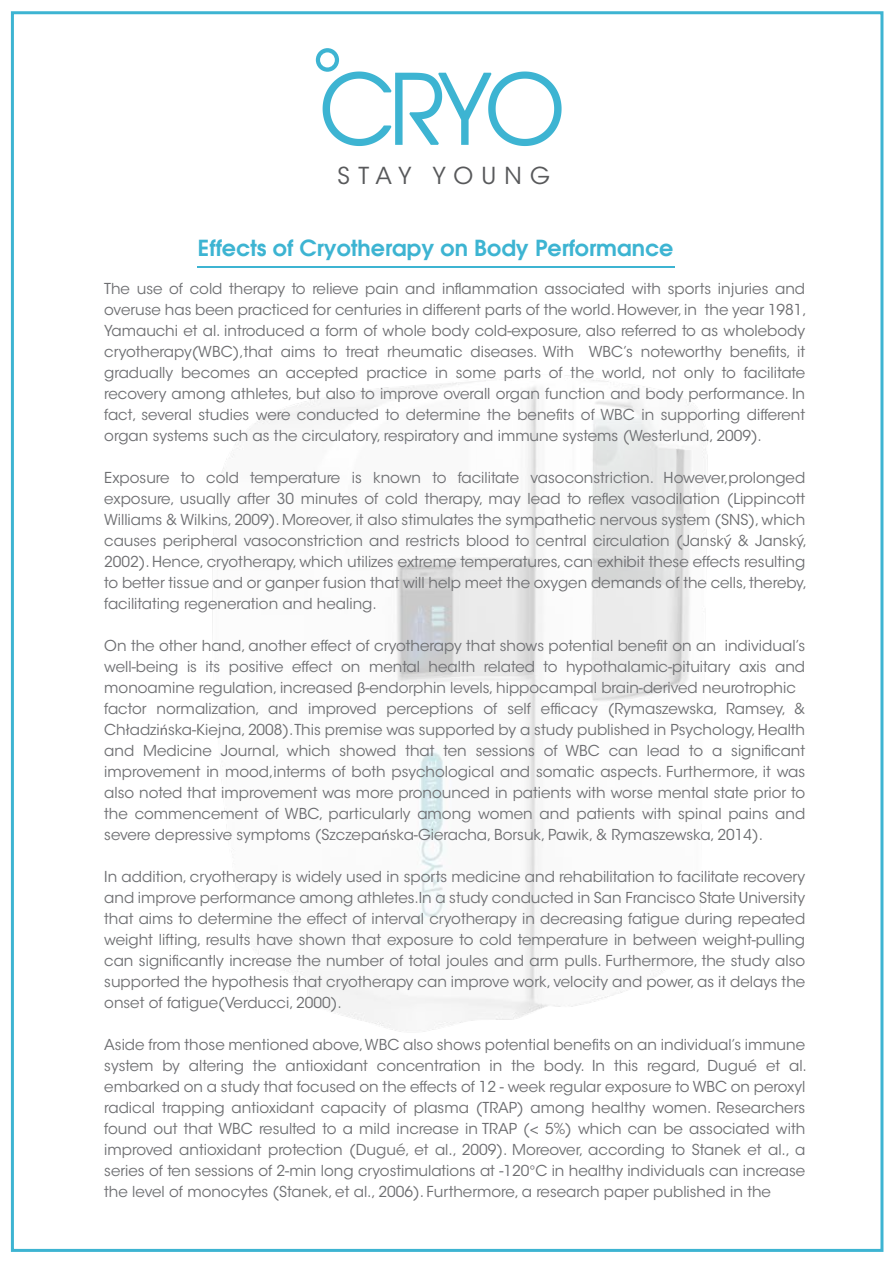
<style>
.page{position:relative;width:893px;height:1263px;background:#fff}
.page>*{position:absolute;margin:0;border:0;box-sizing:border-box;transform-origin:0 0}
.t1{font:23.25px "ITC Avant Garde Std";letter-spacing:.355em;color:#58595b}
.t2{font:600 22.2px "Avant Garde";color:#3db4d2}
.t3{font:15px/21px "ITC Avant Garde Std";color:#6d6e71;text-align:justify}
.s1{font-family:"Myriad Pro"}
</style>
<div class="page">
<svg style="left:316px;top:48px;width:246px;height:98px"></svg>
<img style="left:10px;top:329px;width:874px;height:760px">
<hr style="left:197px;top:266px;width:477px;height:1px;background:#3db4d2">
<h1 class="t1" style="left:338px;top:161px;width:214px">STAY YOUNG</h1>
<h2 class="t2" style="left:198px;top:233px;width:477px">Effects of Cryotherapy on Body Performance</h2>
<p class="t3" style="left:104px;top:279px;width:704px">The use of cold therapy to relieve pain and inflammation associated with sports injuries and overuse has been practiced for centuries in different parts of the world. However, in the year 1981, Yamauchi et al. introduced a form of whole body cold-exposure, also referred to as wholebody cryotherapy(WBC),that aims to treat rheumatic diseases. With WBC’s noteworthy benefits, it gradually becomes an accepted practice in some parts of the world, not only to facilitate recovery among athletes, but also to improve overall organ function and body performance. In fact, several studies were conducted to determine the benefits of WBC in supporting different organ systems such as the circulatory, respiratory and immune systems (Westerlund, 2009).</p>
<p class="t3" style="left:104px;top:468px;width:704px;text-align:left">Exposure to cold temperature is known to facilitate vasoconstriction. However,prolonged exposure, usually after 30 minutes of cold therapy, may lead to reflex vasodilation (Lippincott Williams &amp; Wilkins, 2009). Moreover, it also stimulates the sympathetic nervous system (SNS), which causes peripheral vasoconstriction and restricts blood to central circulation (Janský &amp; Janský, 2002). Hence, cryotherapy, which utilizes extreme temperatures, can exhibit these effects resulting to better tissue and or ganper fusion that will help meet the oxygen demands of the cells, thereby, facilitating regeneration and healing.</p>
<p class="t3" style="left:104px;top:636px;width:702px;text-align:left">On the other hand, another effect of cryotherapy that shows potential benefit on an individual’s well-being is its positive effect on mental health related to hypothalamic-pituitary axis and monoamine regulation, increased <span class="s1">β</span>-endorphin levels, hippocampal brain-derived neurotrophic factor normalization, and improved perceptions of self efficacy (Rymaszewska, Ramsey, &amp; Chładzi<span class="s1">ń</span>ska-Kiejna, 2008). This premise was supported by a study published in Psychology, Health and Medicine Journal, which showed that ten sessions of WBC can lead to a significant improvement in mood,interms of both psychological and somatic aspects. Furthermore, it was also noted that improvement was more pronounced in patients with worse mental state prior to the commencement of WBC, particularly among women and patients with spinal pains and severe depressive symptoms (Szczepa<span class="s1">ń</span>ska-Gieracha, Borsuk, Pawik, &amp; Rymaszewska, 2014).</p>
<p class="t3" style="left:104px;top:867px;width:702px">In addition, cryotherapy is widely used in sports medicine and rehabilitation to facilitate recovery and improve performance among athletes.In a study conducted in San Francisco State University that aims to determine the effect of interval cryotherapy in decreasing fatigue during repeated weight lifting, results have shown that exposure to cold temperature in between weight-pulling can significantly increase the number of total joules and arm pulls. Furthermore, the study also supported the hypothesis that cryotherapy can improve work, velocity and power, as it delays the onset of fatigue(Verducci, 2000).</p>
<p class="t3" style="left:104px;top:1035px;width:704px">Aside from those mentioned above, WBC also shows potential benefits on an individual’s immune system by altering the antioxidant concentration in the body. In this regard, Dugué et al. embarked on a study that focused on the effects of 12 - week regular exposure to WBC on peroxyl radical trapping antioxidant capacity of plasma (TRAP) among healthy women. Researchers found out that WBC resulted to a mild increase in TRAP (&lt; 5%) which can be associated with improved antioxidant protection (Dugué, et al., 2009). Moreover, according to Stanek et al., a series of ten sessions of 2-min long cryostimulations at -120°C in healthy individuals can increase the level of monocytes (Stanek, et al., 2006). Furthermore, a research paper published in the</p>
</div>
